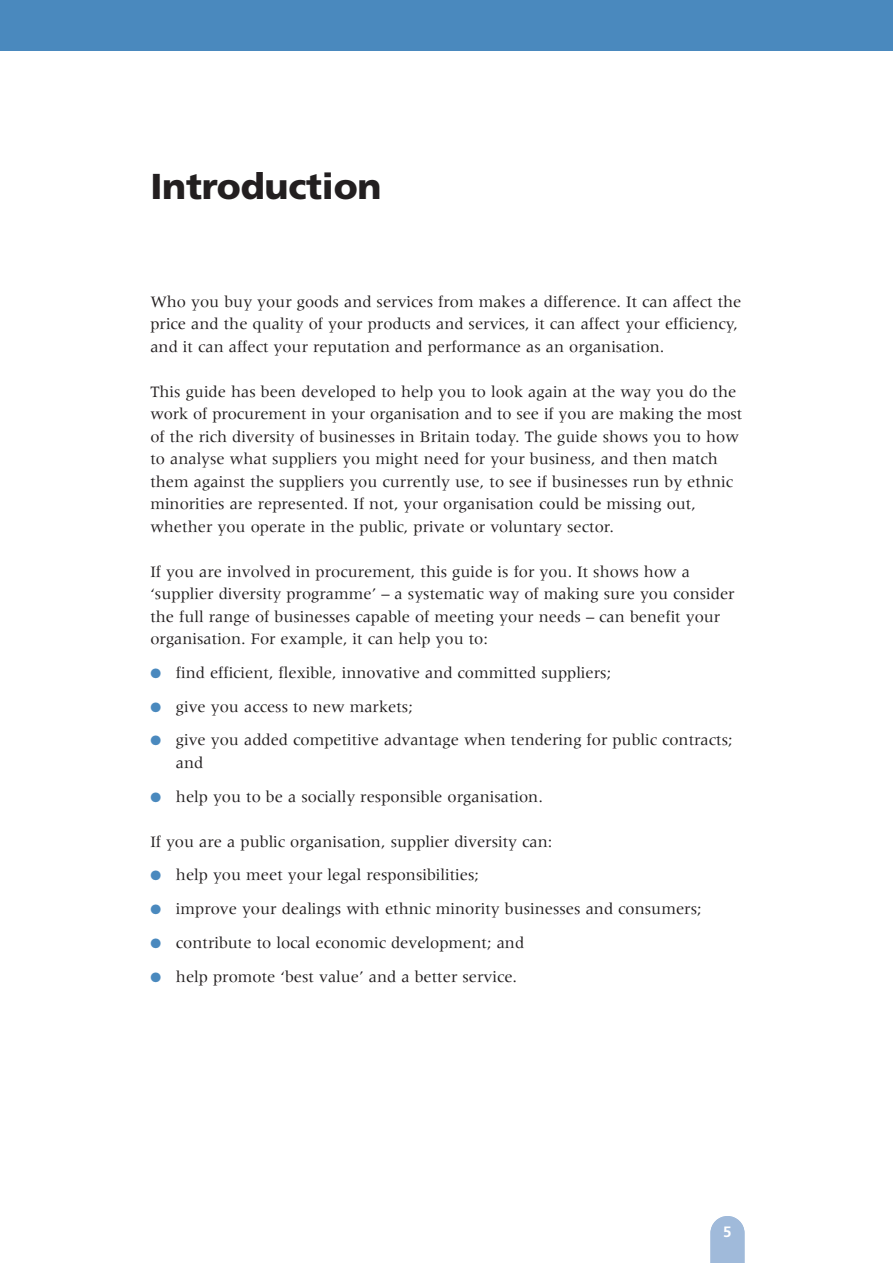
<style>
.page{position:relative;width:893px;height:1263px;background:#fff}
.page>*{position:absolute;margin:0;border:0;box-sizing:border-box;transform-origin:0 0}
.t1{font:900 36px "Frutiger";letter-spacing:-.005em;color:#231f20}
.t2{font:16.5px/22.5px "Meridien";color:#231f20}
.t3{font:700 15px "Frutiger";color:#fff}
.s1{color:#4a89be}
</style>
<div class="page">
<div style="left:0;top:0;width:892px;height:51px;background:#4a89be"></div>
<svg style="left:710px;top:1216px;width:34px;height:47px;background:#a7bfdc"></svg>
<h1 class="t1" style="left:150px;top:172px;width:233px">Introduction</h1>
<p class="t2" style="left:150px;top:291px;width:592px">Who you buy your goods and services from makes a difference. It can affect the price and the quality of your products and services, it can affect your efficiency, and it can affect your reputation and performance as an organisation.</p>
<p class="t2" style="left:150px;top:381px;width:593px">This guide has been developed to help you to look again at the way you do the work of procurement in your organisation and to see if you are making the most of the rich diversity of businesses in Britain today. The guide shows you to how to analyse what suppliers you might need for your business, and then match them against the suppliers you currently use, to see if businesses run by ethnic minorities are represented. If not, your organisation could be missing out, whether you operate in the public, private or voluntary sector.</p>
<p class="t2" style="left:150px;top:561px;width:586px">If you are involved in procurement, this guide is for you. It shows how a ‘supplier diversity programme’ – a systematic way of making sure you consider the full range of businesses capable of meeting your needs – can benefit your organisation. For example, it can help you to:</p>
<p class="t2" style="left:150px;top:663px;width:462px"><span class="s1">●</span> find efficient, flexible, innovative and committed suppliers;</p>
<p class="t2" style="left:150px;top:696px;width:264px"><span class="s1">●</span> give you access to new markets;</p>
<p class="t2" style="left:176px;top:730px;width:558px;text-indent:-26px"><span class="s1">●</span> give you added competitive advantage when tendering for public contracts; and</p>
<p class="t2" style="left:150px;top:786px;width:394px"><span class="s1">●</span> help you to be a socially responsible organisation.</p>
<p class="t2" style="left:150px;top:831px;width:403px">If you are a public organisation, supplier diversity can:</p>
<p class="t2" style="left:150px;top:865px;width:330px"><span class="s1">●</span> help you meet your legal responsibilities;</p>
<p class="t2" style="left:150px;top:899px;width:552px"><span class="s1">●</span> improve your dealings with ethnic minority businesses and consumers;</p>
<p class="t2" style="left:150px;top:933px;width:375px"><span class="s1">●</span> contribute to local economic development; and</p>
<p class="t2" style="left:150px;top:966px;width:368px"><span class="s1">●</span> help promote ‘best value’ and a better service.</p>
<p class="t3" style="left:723px;top:1225px;width:10px">5</p>
</div>
